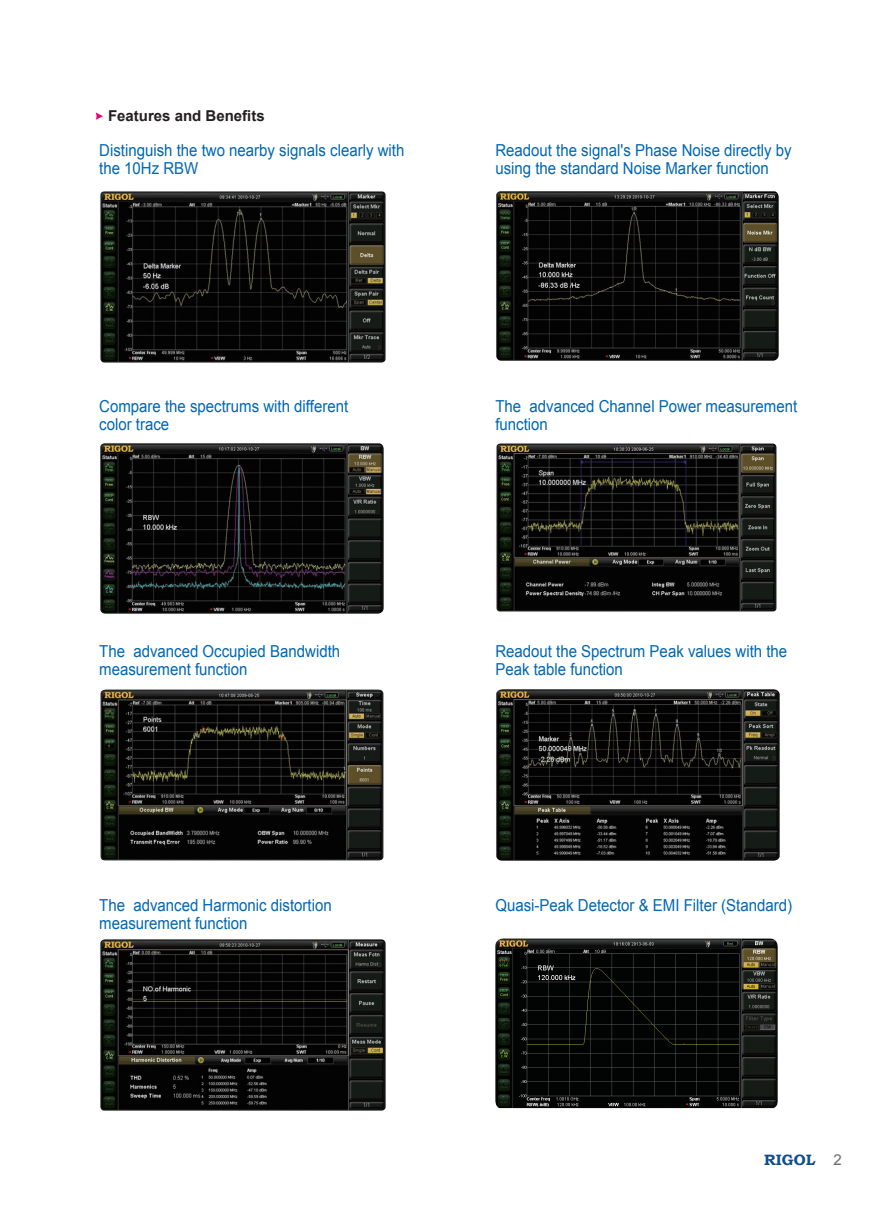
<style>
.page{position:relative;width:893px;height:1212px;background:#fff}
.page>*{position:absolute;margin:0;border:0;box-sizing:border-box;transform-origin:0 0}
.t1{font:16.5px/18px "Arial";color:#0166b3;scale:.91 1}
.t2{font:700 15px "Arial";color:#231f20}
.t3{font:700 15px "Bookman Old Style";color:#0f4e8c}
.s1{font-family:"Arial";font-weight:400;color:#6c6d70}
</style>
<div class="page">
<svg style="left:96px;top:112px;width:7px;height:8px"></svg>
<img style="left:100px;top:191px;width:286px;height:172px">
<img style="left:496px;top:191px;width:283px;height:170px">
<img style="left:100px;top:443px;width:284px;height:171px">
<img style="left:496px;top:443px;width:281px;height:169px">
<img style="left:100px;top:689px;width:284px;height:172px">
<img style="left:496px;top:689px;width:284px;height:172px">
<img style="left:100px;top:939px;width:286px;height:172px">
<img style="left:495px;top:938px;width:283px;height:170px">
<p class="t2" style="left:108px;top:105px;width:158px">Features and Benefits</p>
<p class="t1" style="left:99px;top:141px;width:337px">Distinguish the two nearby signals clearly with the 10Hz RBW</p>
<p class="t1" style="left:495px;top:141px;width:327px">Readout the signal's Phase Noise directly by using the standard Noise Marker function</p>
<p class="t1" style="left:99px;top:397px;width:275px">Compare the spectrums with different color trace</p>
<p class="t1" style="left:495px;top:397px;width:333px">The advanced Channel Power measurement function</p>
<p class="t1" style="left:99px;top:642px;width:266px">The advanced Occupied Bandwidth measurement function</p>
<p class="t1" style="left:495px;top:642px;width:322px">Readout the Spectrum Peak values with the<br>Peak table function</p>
<p class="t1" style="left:99px;top:896px;width:257px">The advanced Harmonic distortion measurement function</p>
<p class="t1" style="left:495px;top:896px;width:328px">Quasi-Peak Detector &amp; EMI Filter (Standard)</p>
<p class="t3" style="left:764px;top:1149px;width:79px">RIGOL <span class="s1">2</span></p>
</div>
